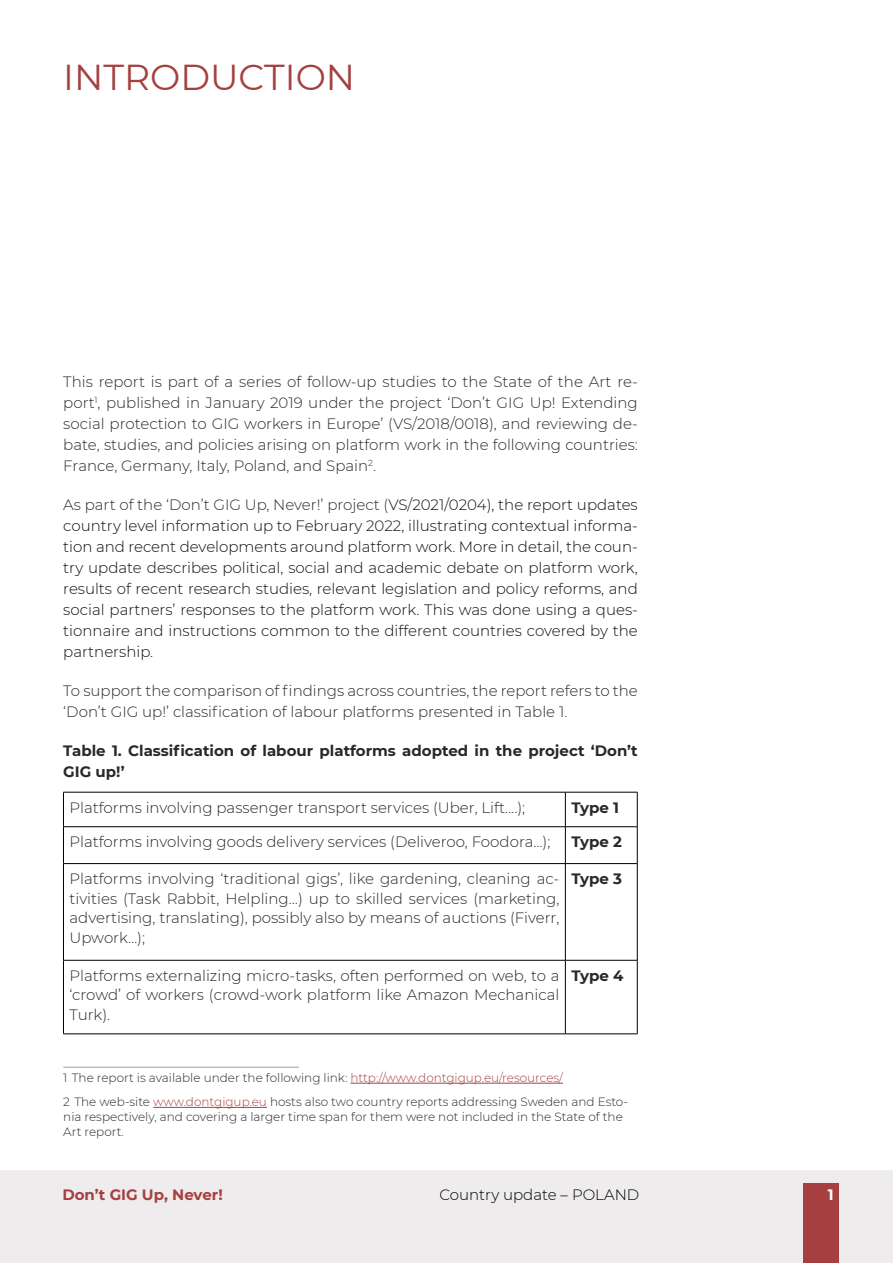
<style>
.page{position:relative;width:893px;height:1263px;background:#fff}
.page>*{position:absolute;margin:0;border:0;box-sizing:border-box;transform-origin:0 0}
.t1{font:36px "Montserrat";color:#a54041}
.t2{font:300 15px/21px "Montserrat";color:#282827;text-align:justify}
.t3{font:300 15px/21px "Montserrat";color:#0d0d0d;text-align:justify}
.t4{font:700 15px/21px "Montserrat";color:#282827}
.t5{font:300 15px "Montserrat";color:#000}
.t6{font:700 15px "Montserrat";color:#a64040}
.t7{font:700 15px "Montserrat";color:#fff}
.t8{font:300 12px/24.2px "Montserrat";color:#282827}
.s1{color:#282827}
.s2{color:#a64040}
</style>
<div class="page">
<div style="left:0;top:1170px;width:893px;height:93px;background:#eeecec"></div>
<div style="left:804px;top:1183px;width:35px;height:80px;background:#a64040"></div>
<hr style="left:63px;top:792px;width:502px;height:1px;background:#000">
<hr style="left:63px;top:792px;width:1px;height:34px;background:#000">
<hr style="left:565px;top:792px;width:72px;height:1px;background:#000">
<hr style="left:565px;top:792px;width:1px;height:34px;background:#000">
<hr style="left:637px;top:792px;width:1px;height:34px;background:#000">
<hr style="left:63px;top:826px;width:502px;height:1px;background:#000">
<hr style="left:63px;top:827px;width:1px;height:36px;background:#000">
<hr style="left:565px;top:826px;width:72px;height:1px;background:#000">
<hr style="left:565px;top:827px;width:1px;height:36px;background:#000">
<hr style="left:637px;top:827px;width:1px;height:36px;background:#000">
<hr style="left:63px;top:863px;width:502px;height:1px;background:#000">
<hr style="left:63px;top:864px;width:1px;height:96px;background:#000">
<hr style="left:565px;top:863px;width:72px;height:1px;background:#000">
<hr style="left:565px;top:864px;width:1px;height:96px;background:#000">
<hr style="left:637px;top:864px;width:1px;height:96px;background:#000">
<hr style="left:63px;top:960px;width:502px;height:1px;background:#000">
<hr style="left:63px;top:960px;width:1px;height:74px;background:#000">
<hr style="left:565px;top:960px;width:72px;height:1px;background:#000">
<hr style="left:565px;top:960px;width:1px;height:74px;background:#000">
<hr style="left:637px;top:960px;width:1px;height:74px;background:#000">
<hr style="left:63px;top:1033px;width:502px;height:1px;background:#000">
<hr style="left:565px;top:1033px;width:72px;height:1px;background:#000">
<hr style="left:63px;top:1066px;width:236px;height:2px;background:#c2bdba">
<hr style="left:350px;top:1083px;width:213px;height:1px;background:#a64040">
<hr style="left:153px;top:1107px;width:114px;height:1px;background:#a64040">
<h1 class="t1" style="left:63px;top:52px;width:293px">INTRODUCTION</h1>
<p class="t2" style="left:63px;top:371px;width:576px">This report is part of a series of follow-up studies to the State of the Art re&shy;port<sup>1</sup>, published in January 2019 under the project ‘Don’t GIG Up! Extending social protection to GIG workers in Europe’ (VS/2018/0018), and reviewing de&shy;bate, studies, and policies arising on platform work in the following countries:<br>France, Germany, Italy, Poland, and Spain<sup>2</sup>.</p>
<p class="t3" style="left:63px;top:494px;width:576px"><span class="s1">As part of the ‘Don’t GIG Up, Never!’ project (</span>VS/2021/0204), the report updates country level information up to February 2022, illustrating contextual informa&shy;tion and recent developments around platform work. More in detail, the coun&shy;try update describes political, social and academic debate on platform work, results of recent research studies, relevant legislation and policy reforms, and social partners’ responses to the platform work. This was done using a ques&shy;tionnaire and instructions common to the different countries covered by the partnership.</p>
<p class="t2" style="left:63px;top:680px;width:576px">To support the comparison of findings across countries, the report refers to the ‘Don’t GIG up!’ classification of labour platforms presented in Table 1.</p>
<p class="t4" style="left:63px;top:739px;width:576px">Table 1. Classification of labour platforms adopted in the project ‘Don’t<br>GIG up!’</p>
<p class="t2" style="left:69px;top:796px;width:457px">Platforms involving passenger transport services (Uber, Lift….);</p>
<p class="t4" style="left:571px;top:796px;width:49px">Type 1</p>
<p class="t2" style="left:69px;top:831px;width:482px">Platforms involving goods delivery services (Deliveroo, Foodora…);</p>
<p class="t4" style="left:571px;top:831px;width:52px">Type 2</p>
<p class="t2" style="left:69px;top:868px;width:491px;line-height:19.5px">Platforms involving ‘traditional gigs’, like gardening, cleaning ac&shy;tivities (Task Rabbit, Helpling…) up to skilled services (marketing, advertising, translating), possibly also by means of auctions (Fiverr, Upwork…);</p>
<p class="t4" style="left:571px;top:867px;width:52px">Type 3</p>
<p class="t2" style="left:69px;top:965px;width:491px;line-height:19.5px">Platforms externalizing micro-tasks, often performed on web, to a ‘crowd’ of workers (crowd-work platform like Amazon Mechanical Turk).</p>
<p class="t4" style="left:571px;top:964px;width:54px">Type 4</p>
<p class="t8" style="left:63px;top:1065px;width:566px">1 The report is available under the following link: <span class="s2">http://www.dontgigup.eu/resources/<br></span>2 The web-site <span class="s2">www.dontgigup.eu</span> hosts also two country reports addressing Sweden and Esto-</p>
<p class="t8" style="left:63px;top:1109px;width:561px;line-height:15px">nia respectively, and covering a larger time span for them were not included in the State of the<br>Art report.</p>
<p class="t6" style="left:62px;top:1184px;width:162px">Don’t GIG Up, Never!</p>
<p class="t5" style="left:439px;top:1185px;width:201px">Country update – POLAND</p>
<p class="t7" style="left:828px;top:1183px;width:7px">1</p>
</div>
